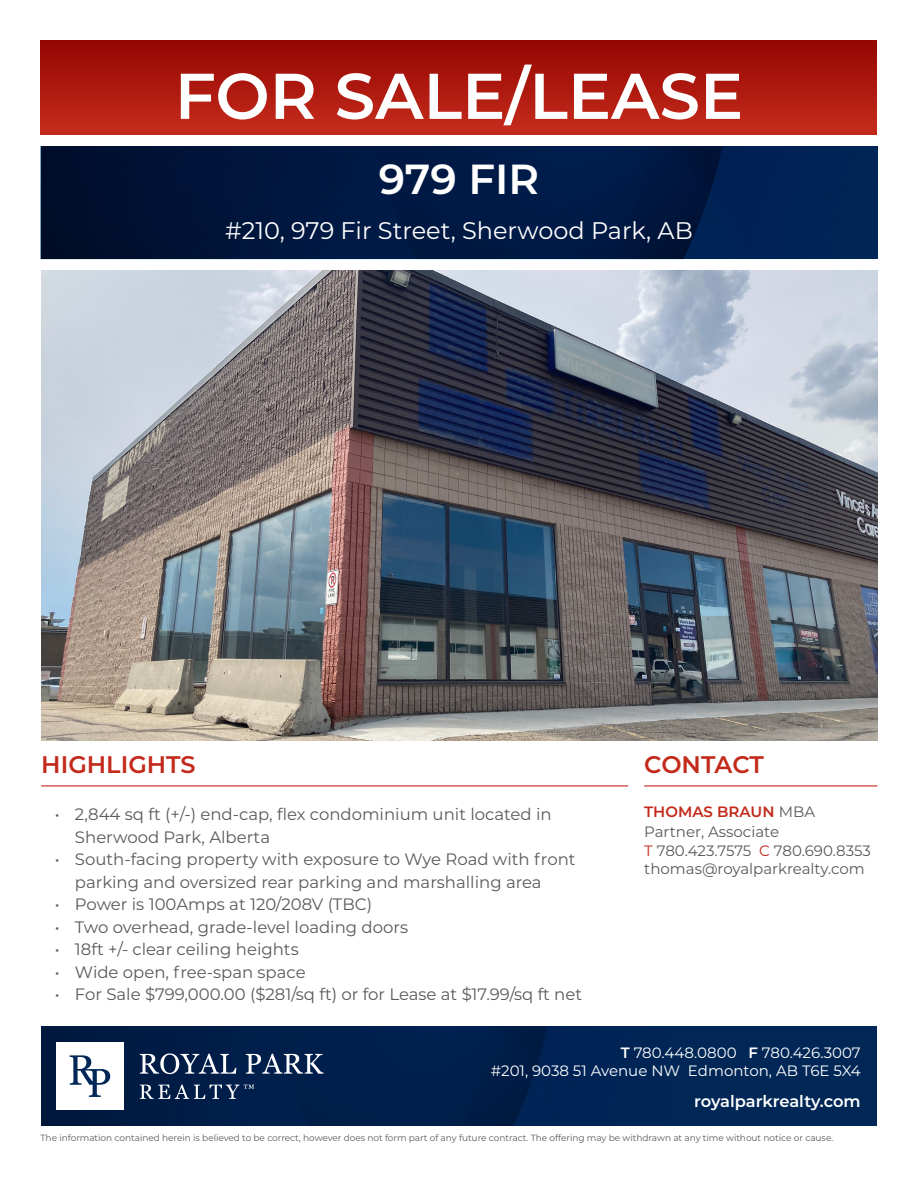
<style>
.page{position:relative;width:918px;height:1188px;background:#fff}
.page>*{position:absolute;margin:0;border:0;box-sizing:border-box;transform-origin:0 0}
.t1{font:600 64.5px "Montserrat";color:#fff}
.t2{font:600 42px "Montserrat";color:#fff}
.t3{font:24px "Montserrat";color:#fff}
.t4{font:600 24px "Montserrat";color:#c32a1b}
.t5{font:16.5px/22.5px "Montserrat";color:#58595b}
.t6{font:600 16.2px "Montserrat";letter-spacing:-.005em;color:#fff}
.t7{font:15px/19.5px "Montserrat";color:#58595b}
.t8{font:15px/18px "Montserrat";color:#fff;text-align:right}
.t9{font:9px "Montserrat";letter-spacing:-.005em;color:#58595b}
.s1{font-weight:600;color:#c32a1b}
.s2{color:#c32a1b}
.s3{font-weight:600}
</style>
<div class="page">
<div style="left:41px;top:1026px;width:836px;height:100px;background:#002756"></div>
<svg style="left:540px;top:1026px;width:7px;height:8px"></svg>
<div style="left:41px;top:1026px;width:140px;height:100px;background:#001941"></div>
<img style="left:178px;top:1026px;width:10px;height:25px">
<img style="left:181px;top:1051px;width:7px;height:2px">
<div style="left:121px;top:1081px;width:49px;height:45px;background:#001b42"></div>
<img style="left:170px;top:1074px;width:27px;height:52px">
<div style="left:197px;top:1026px;width:76px;height:100px;background:#001e4a"></div>
<div style="left:273px;top:1026px;width:215px;height:100px;background:#001f4c"></div>
<svg style="left:140px;top:1053px;width:96px;height:21px"></svg>
<svg style="left:246px;top:1054px;width:78px;height:20px"></svg>
<svg style="left:140px;top:1084px;width:114px;height:15px"></svg>
<div style="left:56px;top:1042px;width:68px;height:68px;background:#fff"></div>
<svg style="left:70px;top:1055px;width:40px;height:42px"></svg>
<img style="left:647px;top:146px;width:231px;height:113px">
<img style="left:683px;top:146px;width:90px;height:113px">
<img style="left:40px;top:146px;width:214px;height:113px">
<img style="left:254px;top:146px;width:9px;height:21px">
<img style="left:253px;top:167px;width:10px;height:23px">
<img style="left:263px;top:146px;width:11px;height:44px">
<div style="left:183px;top:206px;width:57px;height:53px;background:#001437"></div>
<div style="left:240px;top:190px;width:34px;height:69px;background:#00163c"></div>
<div style="left:274px;top:146px;width:100px;height:113px;background:#001943"></div>
<div style="left:374px;top:146px;width:273px;height:113px;background:#001a46"></div>
<hr style="left:41px;top:785px;width:587px;height:1px;background:#c32a1b">
<hr style="left:644px;top:785px;width:233px;height:1px;background:#c32a1b">
<div style="left:40px;top:40px;width:838px;height:95px;background:linear-gradient(to bottom,#940501,#c62c1c)"></div>
<img style="left:41px;top:270px;width:837px;height:471px">
<h1 class="t1" style="left:175px;top:50px;width:570px">FOR SALE/LEASE</h1>
<h2 class="t2" style="left:379px;top:149px;width:162px">979 FIR</h2>
<h3 class="t3" style="left:225px;top:214px;width:469px">#210, 979 Fir Street, Sherwood Park, AB</h3>
<h3 class="t4" style="left:41px;top:747px;width:156px">HIGHLIGHTS</h3>
<p class="t5" style="left:75px;top:803px;width:478px;text-indent:-20px">• 2,844 sq ft (+/-) end-cap, flex condominium unit located in<br>Sherwood Park, Alberta</p>
<p class="t5" style="left:75px;top:848px;width:502px;text-indent:-20px">• South-facing property with exposure to Wye Road with front parking and oversized rear parking and marshalling area</p>
<p class="t5" style="left:55px;top:893px;width:319px">• Power is 100Amps at 120/208V (TBC)</p>
<p class="t5" style="left:55px;top:915px;width:355px">• Two overhead, grade-level loading doors</p>
<p class="t5" style="left:55px;top:938px;width:245px">• 18ft +/- clear ceiling heights</p>
<p class="t5" style="left:55px;top:960px;width:252px">• Wide open, free-span space</p>
<p class="t5" style="left:55px;top:983px;width:529px">• For Sale $799,000.00 ($281/sq ft) or for Lease at $17.99/sq ft net</p>
<h3 class="t4" style="left:644px;top:747px;width:121px">CONTACT</h3>
<p class="t7" style="left:644px;top:802px;width:228px"><span class="s1">THOMAS BRAUN</span> MBA<br>Partner, Associate<br><span class="s2">T</span> 780.423.7575 <span class="s2">C</span> 780.690.8353</p>
<p class="t7" style="left:644px;top:859px;width:222px">thomas@royalparkrealty.com</p>
<p class="t8" style="left:491px;top:1044px;width:371px"><span class="s3">T</span> 780.448.0800 <span class="s3">F</span> 780.426.3007<br>#201, 9038 51 Avenue NW Edmonton, AB T6E 5X4</p>
<p class="t6" style="left:694px;top:1090px;width:168px">royalparkrealty.com</p>
<p class="t9" style="left:40px;top:1131px;width:794px">The information contained herein is believed to be correct, however does not form part of any future contract. The offering may be withdrawn at any time without notice or cause.</p>
</div>
